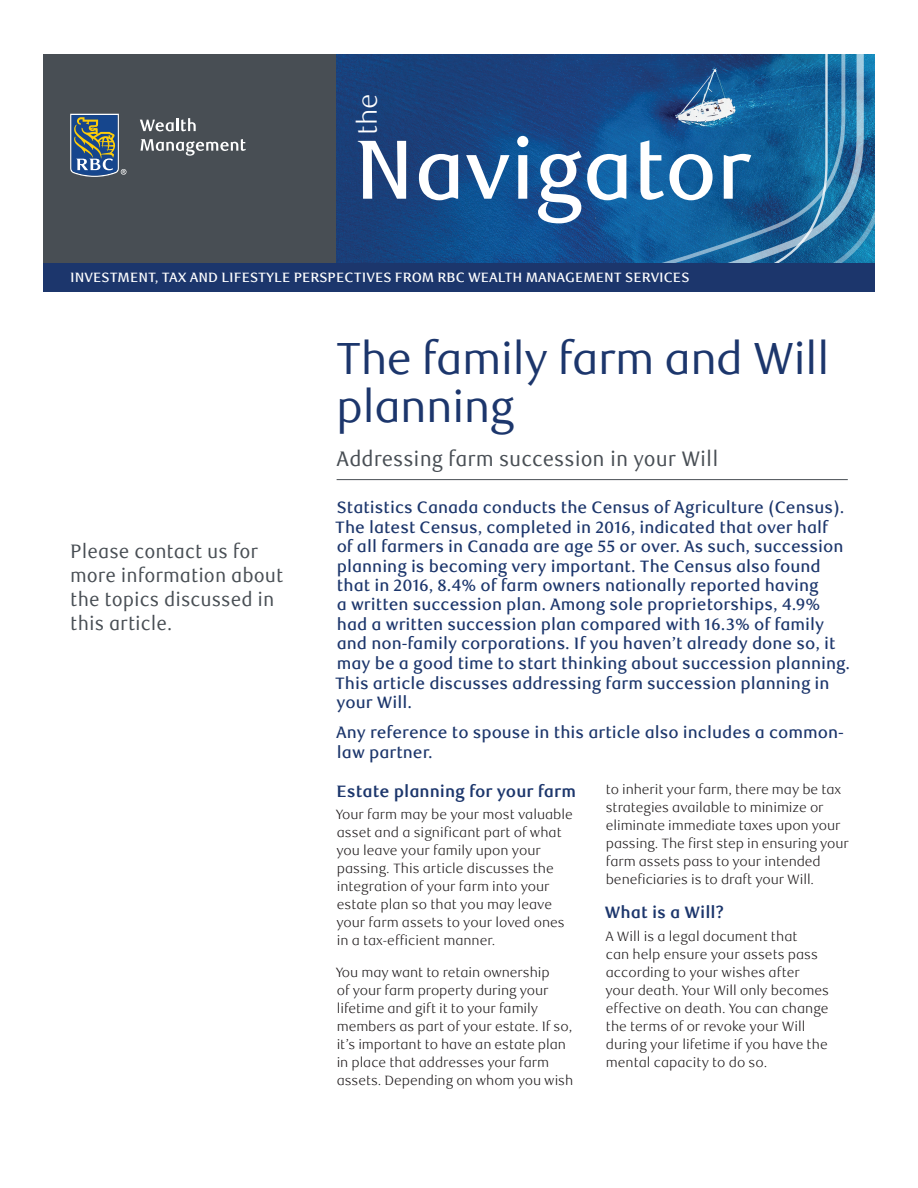
<style>
.page{position:relative;width:918px;height:1188px;background:#fff}
.page>*{position:absolute;margin:0;border:0;box-sizing:border-box;transform-origin:0 0}
.t1{font:500 84px "RBC Text";letter-spacing:-.01em;color:#fff}
._1-Main_Title{font:45px/48px "RBC Display";color:#1c366c}
.t2{font:300 27px "RBC Text";color:#fff}
.t3{font:21px "RBC Text Cond";color:#484e54}
.t4{font:19.5px/24px "RBC Text Cond";color:#484e54}
.t5{font:500 16.5px/19.5px "RBC Text";color:#1c366c}
._4-Text_Headline{font:700 16.5px "RBC Text";color:#1c366c}
._5-Body_Copy{font:300 13.5px/18px "RBC Text";letter-spacing:-.005em;color:#231f20}
.t6{font:500 13.5px "RBC Text";color:#fff}
</style>
<div class="page">
<div style="left:43px;top:54px;width:294px;height:211px;background:#484e54"></div>
<svg style="left:70px;top:114px;width:56px;height:63px;background:#5a707e"></svg>
<svg style="left:140px;top:118px;width:56px;height:13px"></svg>
<svg style="left:141px;top:139px;width:105px;height:17px"></svg>
<img style="left:337px;top:54px;width:107px;height:210px">
<svg style="left:864px;top:54px;width:11px;height:210px;background:#1772a4"></svg>
<svg style="left:444px;top:54px;width:420px;height:210px;background:#1b5a94"></svg>
<div style="left:43px;top:264px;width:832px;height:28px;background:#1c366c"></div>
<hr style="left:337px;top:479px;width:511px;height:1px;background:#484e54">
<h3 class="t2" style="left:352px;top:135px;width:43px;rotate:-90deg">the</h3>
<h1 class="t1" style="left:354px;top:120px;width:399px">Navigator</h1>
<p class="t6" style="left:70px;top:270px;width:621px">INVESTMENT, TAX AND LIFESTYLE PERSPECTIVES FROM RBC WEALTH MANAGEMENT SERVICES</p>
<h3 class="t4" style="left:70px;top:540px;width:215px">Please contact us for more information about the topics discussed in this article.</h3>
<h1 class="_1-Main_Title" style="left:337px;top:335px;width:494px">The family farm and Will planning</h1>
<h1 class="t3" style="left:337px;top:446px;width:383px">Addressing farm succession in your Will</h1>
<p class="t5" style="left:335px;top:498px;width:516px">Statistics Canada conducts the Census of Agriculture (Census).<br>The latest Census, completed in 2016, indicated that over half<br>of all farmers in Canada are age 55 or over. As such, succession planning is becoming very important. The Census also found that in 2016, 8.4% of farm owners nationally reported having<br>a written succession plan. Among sole proprietorships, 4.9% had a written succession plan compared with 16.3% of family and non-family corporations. If you haven’t already done so, it may be a good time to start thinking about succession planning.<br>This article discusses addressing farm succession planning in your Will.</p>
<p class="t5" style="left:336px;top:723px;width:509px">Any reference to spouse in this article also includes a common&shy;law partner.</p>
<h2 class="_4-Text_Headline" style="left:336px;top:781px;width:241px">Estate planning for your farm</h2>
<p class="_5-Body_Copy" style="left:336px;top:806px;width:239px">Your farm may be your most valuable asset and a significant part of what you leave your family upon your passing. This article discusses the integration of your farm into your estate plan so that you may leave your farm assets to your loved ones in a tax-efficient manner.</p>
<p class="_5-Body_Copy" style="left:336px;top:964px;width:239px">You may want to retain ownership<br>of your farm property during your lifetime and gift it to your family members as part of your estate. If so, it’s important to have an estate plan in place that addresses your farm assets. Depending on whom you wish</p>
<p class="_5-Body_Copy" style="left:606px;top:781px;width:245px">to inherit your farm, there may be tax strategies available to minimize or eliminate immediate taxes upon your passing. The first step in ensuring your farm assets pass to your intended beneficiaries is to draft your Will.</p>
<h2 class="_4-Text_Headline" style="left:605px;top:903px;width:121px">What is a Will?</h2>
<p class="_5-Body_Copy" style="left:605px;top:927px;width:225px">A Will is a legal document that<br>can help ensure your assets pass according to your wishes after your death. Your Will only becomes effective on death. You can change the terms of or revoke your Will during your lifetime if you have the mental capacity to do so.</p>
</div>
